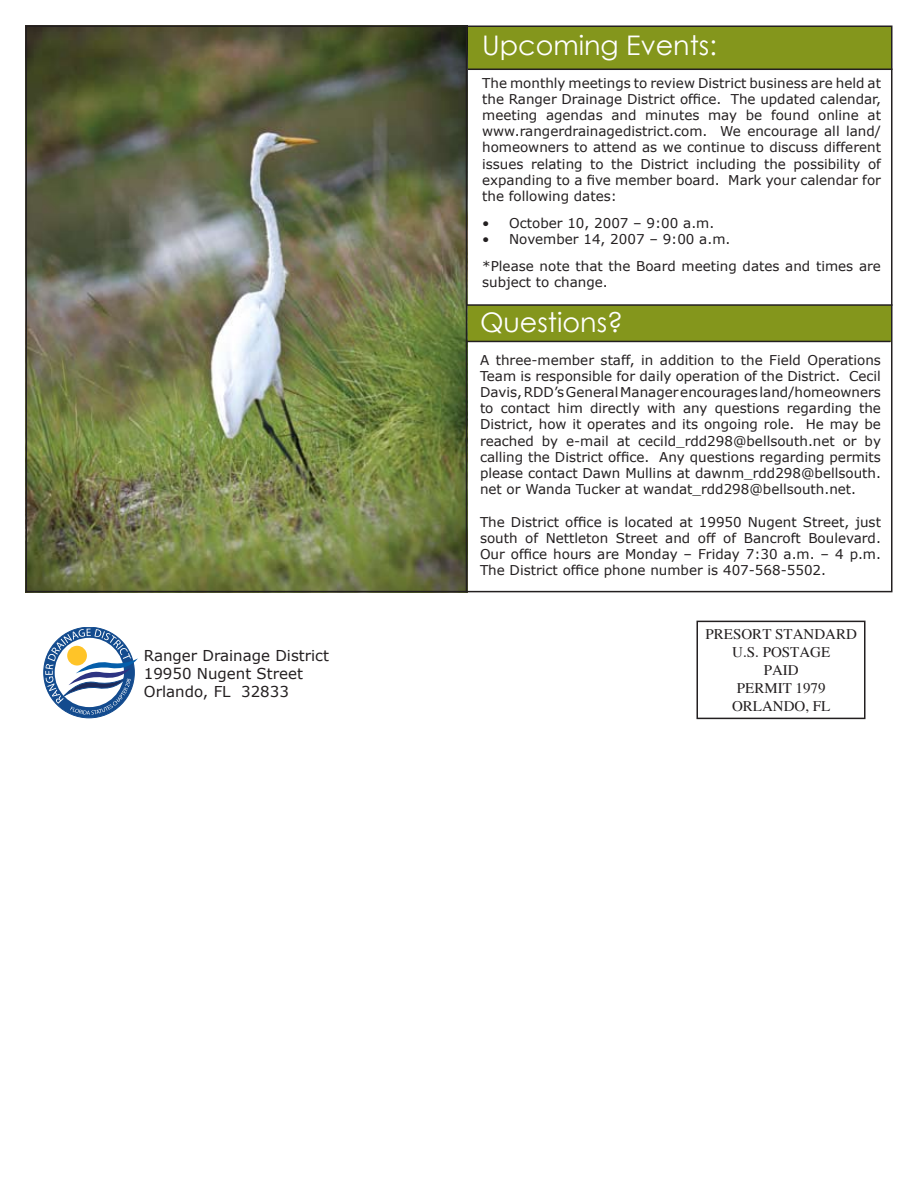
<style>
.page{position:relative;width:918px;height:1188px;background:#fff}
.page>*{position:absolute;margin:0;border:0;box-sizing:border-box;transform-origin:0 0}
.t1{font:27px "Century Gothic";color:#fff}
.t2{font:15px/18px "Verdana";color:#231f20}
.t3{font:15px/18px "Times";color:#231f20;text-align:center}
.t4{font:13.5px/16.2px "Verdana";color:#231f20;text-align:justify}
</style>
<div class="page">
<div style="left:463px;top:27px;width:429px;height:41px;background:#84961c"></div>
<div style="left:463px;top:305px;width:429px;height:37px;background:#84961c"></div>
<img style="left:29px;top:29px;width:437px;height:560px">
<svg style="left:45px;top:629px;width:93px;height:86px"></svg>
<div style="left:67px;top:646px;width:20px;height:20px;background:#ffc428;border-radius:50%"></div>
<hr style="left:466px;top:26px;width:1px;height:566px;background:#231f20">
<hr style="left:468px;top:69px;width:424px;height:1px;background:#231f20">
<hr style="left:467px;top:304px;width:425px;height:2px;background:#231f20">
<hr style="left:467px;top:341px;width:424px;height:1px;background:#231f20">
<div style="left:696px;top:621px;width:170px;height:98px;border:2px solid #231f20"></div>
<p class="t2" style="left:144px;top:646px;width:187px">Ranger Drainage District<br>19950 Nugent Street<br>Orlando, FL 32833</p>
<h1 class="t1" style="left:482px;top:27px;width:236px">Upcoming Events:</h1>
<p class="t4" style="left:482px;top:74px;width:400px">The monthly meetings to review District business are held at the Ranger Drainage District office. The updated calendar, meeting agendas and minutes may be found online at www.rangerdrainagedistrict.com. We encourage all land/ homeowners to attend as we continue to discuss different issues relating to the District including the possibility of expanding to a five member board. Mark your calendar for the following dates:</p>
<p class="t4" style="left:482px;top:215px;width:234px">• October 10, 2007 – 9:00 a.m.</p>
<p class="t4" style="left:482px;top:225px;width:400px;line-height:27px">• November 14, 2007 – 9:00 a.m.<br>*Please note that the Board meeting dates and times are</p>
<p class="t4" style="left:482px;top:274px;width:127px">subject to change.</p>
<h1 class="t1" style="left:480px;top:304px;width:145px">Questions?</h1>
<p class="t4" style="left:480px;top:351px;width:403px">A three-member staff, in addition to the Field Operations Team is responsible for daily operation of the District. Cecil Davis, RDD’s General Manager encourages land/homeowners to contact him directly with any questions regarding the District, how it operates and its ongoing role. He may be reached by e-mail at cecild_rdd298@bellsouth.net or by calling the District office. Any questions regarding permits please contact Dawn Mullins at dawnm_rdd298@bellsouth. net or Wanda Tucker at wandat_rdd298@bellsouth.net.</p>
<p class="t4" style="left:480px;top:513px;width:403px">The District office is located at 19950 Nugent Street, just south of Nettleton Street and off of Bancroft Boulevard.<br>Our office hours are Monday – Friday 7:30 a.m. – 4 p.m.<br>The District office phone number is 407-568-5502.</p>
<p class="t3" style="left:706px;top:625px;width:153px">PRESORT STANDARD<br>U.S. POSTAGE<br>PAID<br>PERMIT 1979<br>ORLANDO, FL</p>
</div>
